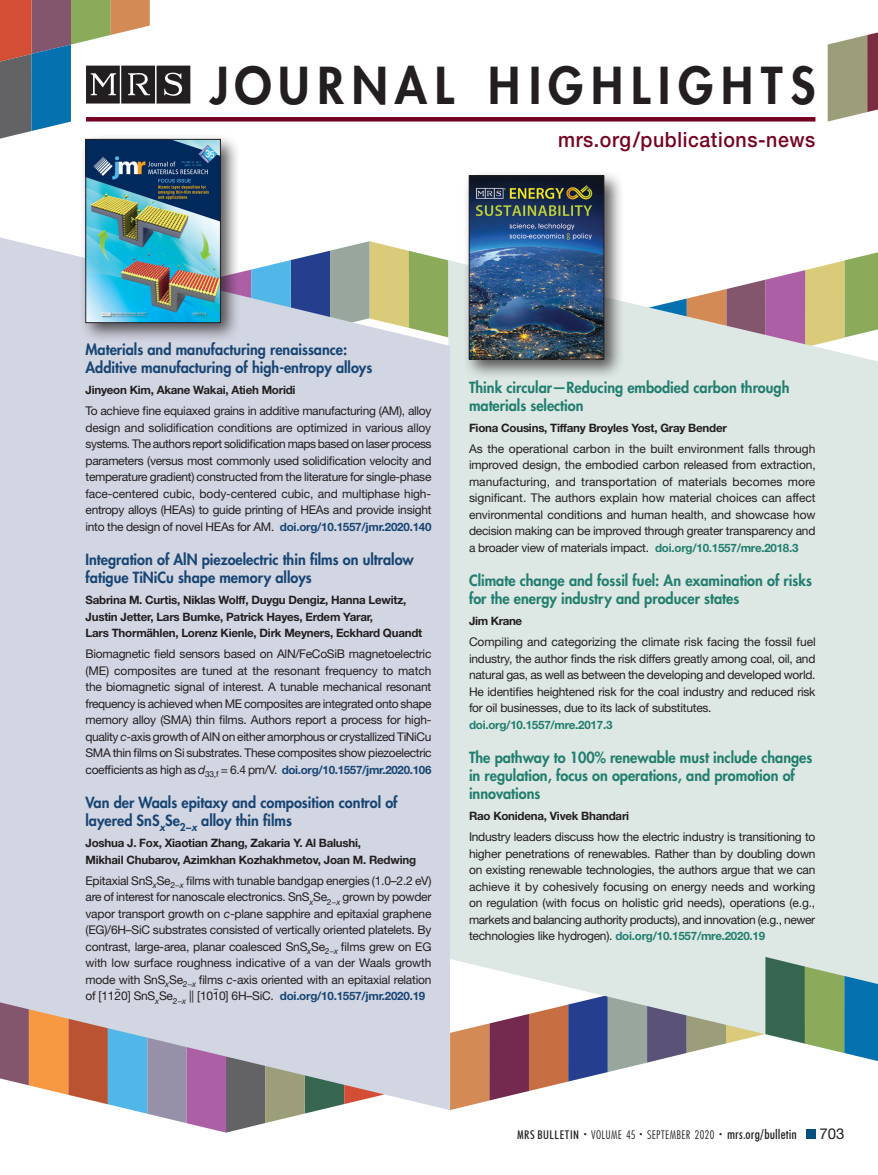
<style>
.page{position:relative;width:878px;height:1175px;background:#fff}
.page>*{position:absolute;margin:0;border:0;box-sizing:border-box;transform-origin:0 0}
.t1{font:800 49.5px "Futura Std";letter-spacing:.165em;color:#231f20;scale:.96 1}
.t2{font:500 21px "Helvetica Neue LT Std";letter-spacing:.03em;color:#750220;scale:.93 1}
.t3{font:800 15px/18px "Futura Std";color:#217e6e;scale:.96 1}
.t4{font:800 15px/18px "Futura Std";color:#184573;scale:.96 1}
.t5{font:15px "Helvetica Neue LT Std";color:#231f20}
.t6{font:12px/16.5px "Helvetica Neue LT Std";letter-spacing:-.025em;color:#231f20;text-align:justify}
.t7{font:300 condensed 12px "Futura BT";letter-spacing:.03em;color:#231f20}
.t8{font:700 11.55px/16.5px "Helvetica Neue LT Std";letter-spacing:-.02em;color:#231f20}
.t9{font:700 11.55px "Helvetica Neue LT Std";letter-spacing:-.02em;color:#217e6e}
.s1{font-weight:700;font-size:11.55px;color:#184573}
.s2{font-style:italic}
.s3{font-weight:700;font-size:11.55px;color:#217e6e}
.s4{font-weight:400;font-size:12px;color:#231f20}
.s5{font-weight:500}
.s6{font-size:7.5px}
.s7{font-weight:500;font-size:13.5px}
</style>
<div class="page">
<div style="left:806px;top:1130px;width:9px;height:8px;background:#014f80"></div>
<svg style="left:827px;top:32px;width:51px;height:90px;background:#a59883"></svg>
<svg style="left:132px;top:1110px;width:187px;height:22px"></svg>
<svg style="left:846px;top:252px;width:32px;height:8px"></svg>
<div style="left:86px;top:117px;width:729px;height:5px;background:#750220"></div>
<svg style="left:0;top:0;width:190px;height:139px"></svg>
<div style="left:450px;top:260px;width:428px;height:696px;background:#dde7e4"></div>
<svg style="left:0;top:237px;width:450px;height:873px;background:#cdcfda"></svg>
<svg style="left:450px;top:956px;width:428px;height:154px"></svg>
<div style="left:463px;top:169px;width:161px;height:210px;background:#231f20;opacity:.75"></div>
<img style="left:471px;top:178px;width:131px;height:179px">
<div style="left:469px;top:176px;width:135px;height:183px;border:1px solid #231f20"></div>
<div style="left:80px;top:133px;width:161px;height:210px;background:#231f20;opacity:.75"></div>
<img style="left:88px;top:141px;width:130px;height:180px">
<div style="left:86px;top:139px;width:134px;height:184px;border:1px solid #231f20"></div>
<h1 class="t1" style="left:210px;top:54px;width:632px">JOURNAL HIGHLIGHTS</h1>
<h2 class="t2" style="left:558px;top:127px;width:278px">mrs.org/publications-news</h2>
<p class="t4" style="left:86px;top:340px;width:300px">Materials and manufacturing renaissance:<br>Additive manufacturing of high-entropy alloys</p>
<p class="t8" style="left:86px;top:381px;width:211px">Jinyeon Kim, Akane Wakai, Atieh Moridi</p>
<p class="t6" style="left:86px;top:402px;width:347px">To achieve fine equiaxed grains in additive manufacturing (AM), alloy design and solidification conditions are optimized in various alloy systems. The authors report solidification maps based on laser process parameters (versus most commonly used solidification velocity and temperature gradient) constructed from the literature for single-phase face-centered cubic, body-centered cubic, and multiphase high&shy;entropy alloys (HEAs) to guide printing of HEAs and provide insight into the design of novel HEAs for AM. <span class="s1">doi.org/10.1557/jmr.2020.140</span></p>
<p class="t4" style="left:86px;top:550px;width:343px">Integration of AlN piezoelectric thin films on ultralow fatigue TiNiCu shape memory alloys</p>
<p class="t8" style="left:86px;top:591px;width:338px">Sabrina M. Curtis, Niklas Wolff, Duygu Dengiz, Hanna Lewitz,<br>Justin Jetter, Lars Bumke, Patrick Hayes, Erdem Yarar,<br>Lars Thormählen, Lorenz Kienle, Dirk Meyners, Eckhard Quandt</p>
<p class="t6" style="left:86px;top:645px;width:348px">Biomagnetic field sensors based on AlN/FeCoSiB magnetoelectric (ME) composites are tuned at the resonant frequency to match the biomagnetic signal of interest. A tunable mechanical resonant frequency is achieved when ME composites are integrated onto shape memory alloy (SMA) thin films. Authors report a process for high&shy;quality <span class="s2">c</span>-axis growth of AlN on either amorphous or crystallized TiNiCu SMA thin films on Si substrates. These composites show piezoelectric coefficients as high as <span class="s2">d</span><sub>33,f</sub> = 6.4 pm/V. <span class="s1">doi.org/10.1557/jmr.2020.106</span></p>
<p class="t4" style="left:86px;top:793px;width:326px">Van der Waals epitaxy and composition control of layered SnS<sub>x</sub>Se<sub>2−</sub><sub>x</sub> alloy thin films</p>
<p class="t8" style="left:86px;top:834px;width:332px">Joshua J. Fox, Xiaotian Zhang, Zakaria Y. Al Balushi,<br>Mikhail Chubarov, Azimkhan Kozhakhmetov, Joan M. Redwing</p>
<p class="t6" style="left:85px;top:872px;width:347px">Epitaxial SnS<sub>x</sub>Se<sub>2−</sub><sub>x</sub> films with tunable bandgap energies (1.0–2.2 eV) are of interest for nanoscale electronics. SnS<sub>x</sub>Se<sub>2−</sub><sub>x</sub> grown by powder vapor transport growth on <span class="s2">c</span>-plane sapphire and epitaxial graphene (EG)/6H–SiC substrates consisted of vertically oriented platelets. By contrast, large-area, planar coalesced SnS<sub>x</sub>Se<sub>2−</sub><sub>x</sub> films grew on EG with low surface roughness indicative of a van der Waals growth mode with SnS<sub>x</sub>Se<sub>2−</sub><sub>x</sub> films <span class="s2">c</span>-axis oriented with an epitaxial relation of [112¯ 0] SnS<sub>x</sub>Se<sub>2−</sub><sub>x</sub> || [101¯0] 6H–SiC. <span class="s1">doi.org/10.1557/jmr.2020.19</span></p>
<p class="t3" style="left:469px;top:378px;width:335px">Think circular—Reducing embodied carbon through materials selection</p>
<p class="t8" style="left:469px;top:419px;width:259px">Fiona Cousins, Tiffany Broyles Yost, Gray Bender</p>
<p class="t6" style="left:469px;top:440px;width:348px">As the operational carbon in the built environment falls through improved design, the embodied carbon released from extraction, manufacturing, and transportation of materials becomes more significant. The authors explain how material choices can affect environmental conditions and human health, and showcase how decision making can be improved through greater transparency and a broader view of materials impact. <span class="s3">doi.org/10.1557/mre.2018.3</span></p>
<p class="t3" style="left:469px;top:572px;width:358px">Climate change and fossil fuel: An examination of risks for the energy industry and producer states</p>
<p class="t8" style="left:469px;top:612px;width:55px">Jim Krane</p>
<p class="t6" style="left:469px;top:633px;width:348px">Compiling and categorizing the climate risk facing the fossil fuel industry, the author finds the risk differs greatly among coal, oil, and natural gas, as well as between the developing and developed world.<br>He identifies heightened risk for the coal industry and reduced risk for oil businesses, due to its lack of substitutes.</p>
<p class="t9" style="left:469px;top:717px;width:145px">doi.org/10.1557/mre.2017.3</p>
<p class="t3" style="left:469px;top:749px;width:359px">The pathway to 100% renewable must include changes in regulation, focus on operations, and promotion of innovations</p>
<p class="t8" style="left:469px;top:807px;width:162px">Rao Konidena, Vivek Bhandari</p>
<p class="t6" style="left:469px;top:828px;width:348px">Industry leaders discuss how the electric industry is transitioning to higher penetrations of renewables. Rather than by doubling down on existing renewable technologies, the authors argue that we can achieve it by cohesively focusing on energy needs and working on regulation (with focus on holistic grid needs), operations (e.g., markets and balancing authority products), and innovation (e.g., newer</p>
<p class="t9" style="left:469px;top:929px;width:297px"><span class="s4">technologies like hydrogen).</span> doi.org/10.1557/mre.2020.19</p>
<p class="t7" style="left:517px;top:1127px;width:281px"><span class="s5">MRS BULLETIN</span> <span class="s6">•</span> VOLUME 45 <span class="s6">•</span> SEPTEMBER 2020 <span class="s6">•</span> <span class="s7">mrs.org/bulletin</span></p>
<p class="t5" style="left:819px;top:1124px;width:27px">703</p>
</div>
